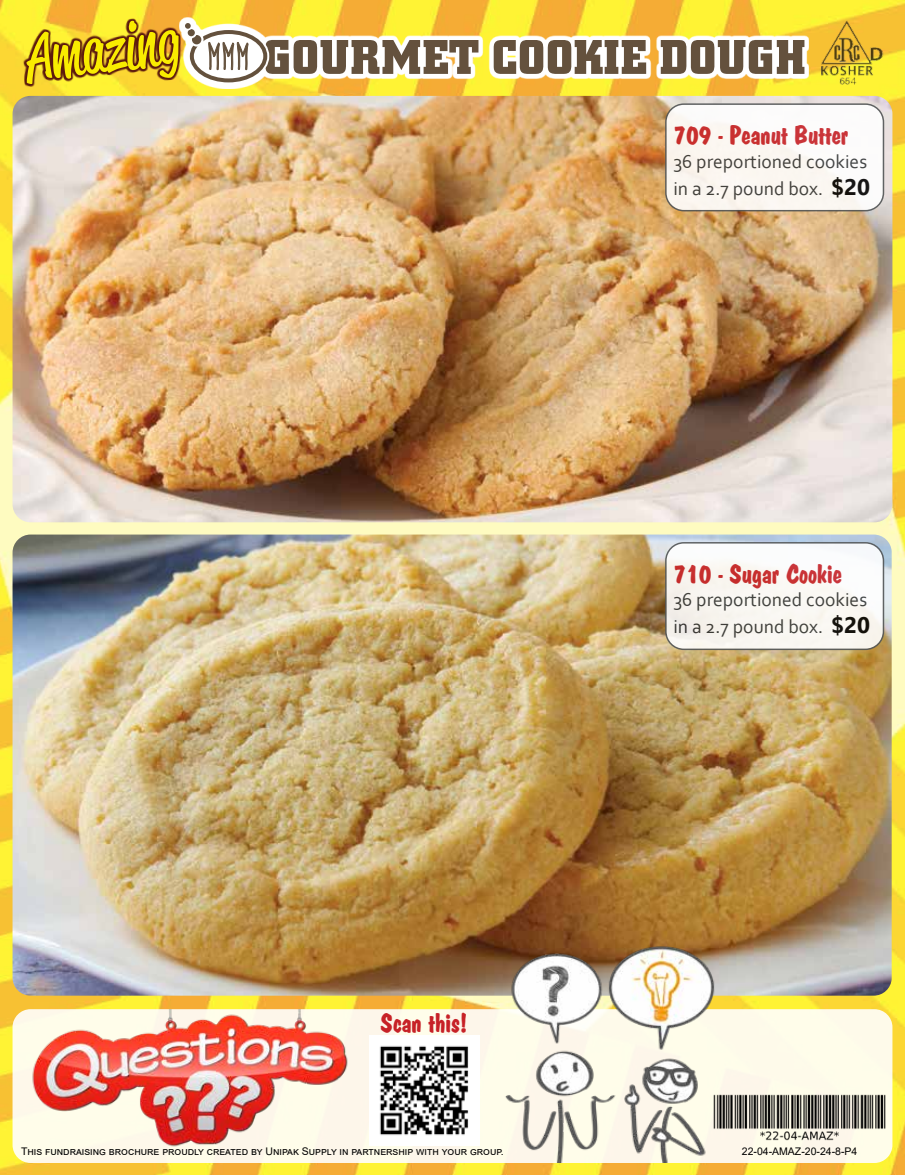
<style>
.page{position:relative;width:905px;height:1175px;background:#fff}
.page>*{position:absolute;margin:0;border:0;box-sizing:border-box;transform-origin:0 0}
.t1{font:62.55px "Reklame Script Regular DEMO";color:#f9ec00}
.t2{font:27px "Joan";color:#c72127}
.t3{font:19.5px/27px "Corbel";color:#323536}
.t4{font:10.5px "Arial";color:#000}
.s1{font-family:"Segoe UI";font-weight:700;font-size:22.5px;color:#000}
</style>
<div class="page">
<img style="left:0;top:0;width:904px;height:1174px">
<img style="left:13px;top:534px;width:878px;height:461px">
<div style="left:665px;top:543px;width:218px;height:106px;background:#faf8f3;border-radius:18px"></div>
<div style="left:665px;top:542px;width:219px;height:108px;border:2px solid #515455;border-radius:18px"></div>
<div style="left:13px;top:1009px;width:879px;height:153px;background:#fefbea;border-radius:18px"></div>
<img style="left:493px;top:931px;width:232px;height:231px">
<img style="left:26px;top:1009px;width:330px;height:159px">
<img style="left:369px;top:1035px;width:110px;height:110px">
<img style="left:708px;top:1089px;width:178px;height:55px">
<img style="left:13px;top:96px;width:879px;height:426px">
<div style="left:665px;top:104px;width:218px;height:107px;background:#fcf7f2;border-radius:18px"></div>
<div style="left:665px;top:103px;width:219px;height:108px;border:2px solid #515455;border-radius:18px"></div>
<img style="left:821px;top:21px;width:62px;height:66px">
<svg style="left:191px;top:17px;width:618px;height:72px"></svg>
<svg style="left:265px;top:40px;width:213px;height:34px"></svg>
<svg style="left:493px;top:40px;width:153px;height:34px"></svg>
<svg style="left:660px;top:40px;width:144px;height:34px"></svg>
<div style="left:188px;top:28px;width:81px;height:56px;border:8px solid #fff;border-radius:50%"></div>
<svg style="left:192px;top:32px;width:73px;height:48px"></svg>
<div style="left:190px;top:30px;width:77px;height:52px;border:4px solid #64513d;border-radius:50%"></div>
<svg style="left:208px;top:41px;width:41px;height:30px"></svg>
<svg style="left:190px;top:33px;width:13px;height:14px"></svg>
<div style="left:192px;top:35px;width:9px;height:9px;background:#64513d;border-radius:50%"></div>
<svg style="left:186px;top:27px;width:11px;height:11px"></svg>
<div style="left:188px;top:29px;width:7px;height:7px;background:#64513d;border-radius:50%"></div>
<div style="left:183px;top:21px;width:9px;height:9px;background:#fff;border-radius:50%"></div>
<svg style="left:19px;top:13px;width:172px;height:84px;background:#bb8e2b"></svg>
<h1 class="t1" style="left:23px;top:33px;width:155px;rotate:-7deg">Amazing</h1>
<h2 class="t2" style="left:380px;top:1006px;width:89px">Scan this!</h2>
<h2 class="t2" style="left:673px;top:119px;width:176px">709 - Peanut Butter</h2>
<h3 class="t3" style="left:673px;top:147px;width:198px">36 preportioned cookies in a 2.7 pound box. <span class="s1">$20</span></h3>
<h2 class="t2" style="left:673px;top:558px;width:170px">710 - Sugar Cookie</h2>
<h3 class="t3" style="left:673px;top:586px;width:198px">36 preportioned cookies in a 2.7 pound box. <span class="s1">$20</span></h3>
<p class="t4" style="left:21px;top:1144px;width:484px">This fundraising brochure proudly created by Unipak Supply in partnership with your group.</p>
<p class="t4" style="left:741px;top:1144px;width:117px">22-04-AMAZ-20-24-8-P4</p>
</div>
